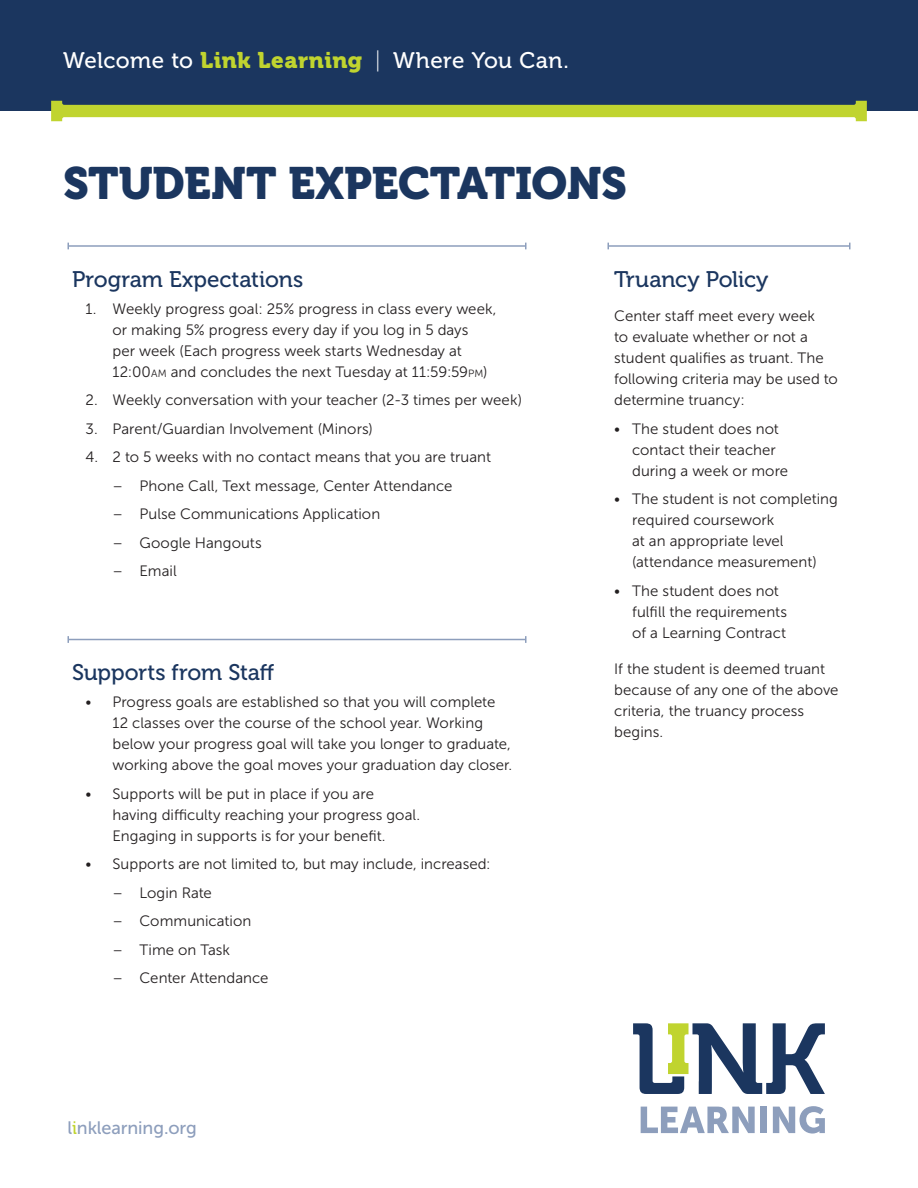
<style>
.page{position:relative;width:918px;height:1188px;background:#fff}
.page>*{position:absolute;margin:0;border:0;box-sizing:border-box;transform-origin:0 0}
.t1{font:45px "Museo 900";letter-spacing:-.01em;color:#1b365f}
.Subheads{font:22.5px "Museo 500";letter-spacing:-.005em;color:#1b365f}
.t2{font:22.5px "Museo 500";letter-spacing:.015em;color:#fff}
.t3{font:18px "Museo Sans 500";letter-spacing:-.005em;color:#8d9ebc}
.Body_bullets{font:15px/21px "Museo Sans 300";letter-spacing:.005em;color:#231f20}
.Body{font:15px/21px "Museo Sans 300";letter-spacing:.005em;color:#231f20}
.s1{font-family:"Museo 900";color:#c0d42f}
.s2{font-family:"Museo 100"}
.s3{font-size:10.5px}
.s4{font-family:"Museo 500";color:#c0d42f}
</style>
<div class="page">
<div style="left:0;top:0;width:918px;height:111px;background:#1b365f"></div>
<svg style="left:633px;top:1023px;width:192px;height:71px"></svg>
<svg style="left:641px;top:1107px;width:114px;height:26px"></svg>
<div style="left:761px;top:1107px;width:6px;height:26px;background:#8d9ebc"></div>
<svg style="left:773px;top:1106px;width:52px;height:28px"></svg>
<svg style="left:51px;top:101px;width:816px;height:20px"></svg>
<hr style="left:68px;top:245px;width:458px;height:2px;background:#8d9ebc">
<hr style="left:68px;top:639px;width:458px;height:1px;background:#8d9ebc">
<hr style="left:608px;top:245px;width:242px;height:2px;background:#8d9ebc">
<p class="t2" style="left:63px;top:47px;width:507px">Welcome to <span class="s1">Link Learning</span> <span class="s2">|</span> Where You Can.</p>
<p class="t1" style="left:63px;top:157px;width:565px">STUDENT EXPECTATIONS</p>
<p class="Subheads" style="left:72px;top:267px;width:233px">Program Expectations</p>
<p class="Body_bullets" style="left:112px;top:298px;width:386px;text-indent:-27px">1. Weekly progress goal: 25% progress in class every week, or making 5% progress every day if you log in 5 days<br>per week (Each progress week starts Wednesday at 12:00<span class="s3">AM</span> and concludes the next Tuesday at 11:59:59<span class="s3">PM</span>)</p>
<p class="Body_bullets" style="left:86px;top:390px;width:438px">2. Weekly conversation with your teacher (2-3 times per week)</p>
<p class="Body_bullets" style="left:86px;top:418px;width:289px">3. Parent/Guardian Involvement (Minors)</p>
<p class="Body_bullets" style="left:86px;top:447px;width:407px">4. 2 to 5 weeks with no contact means that you are truant</p>
<p class="Body_bullets" style="left:112px;top:475px;width:341px">– Phone Call, Text message, Center Attendance</p>
<p class="Body_bullets" style="left:112px;top:504px;width:269px">– Pulse Communications Application</p>
<p class="Body_bullets" style="left:112px;top:532px;width:151px">– Google Hangouts</p>
<p class="Body_bullets" style="left:112px;top:561px;width:66px">– Email</p>
<p class="Subheads" style="left:72px;top:660px;width:204px">Supports from Staff</p>
<p class="Body_bullets" style="left:112px;top:692px;width:401px;text-indent:-27px">• Progress goals are established so that you will complete 12 classes over the course of the school year. Working below your progress goal will take you longer to graduate, working above the goal moves your graduation day closer.</p>
<p class="Body_bullets" style="left:112px;top:783px;width:309px;text-indent:-27px">• Supports will be put in place if you are having difficulty reaching your progress goal.<br>Engaging in supports is for your benefit.</p>
<p class="Body_bullets" style="left:86px;top:854px;width:407px">• Supports are not limited to, but may include, increased:</p>
<p class="Body_bullets" style="left:112px;top:882px;width:101px">– Login Rate</p>
<p class="Body_bullets" style="left:112px;top:911px;width:140px">– Communication</p>
<p class="Body_bullets" style="left:112px;top:939px;width:119px">– Time on Task</p>
<p class="Body_bullets" style="left:112px;top:968px;width:158px">– Center Attendance</p>
<p class="t3" style="left:68px;top:1117px;width:131px">l<span class="s4">i</span>nklearning.org</p>
<p class="Subheads" style="left:614px;top:267px;width:156px">Truancy Policy</p>
<p class="Body" style="left:614px;top:306px;width:225px">Center staff meet every week<br>to evaluate whether or not a student qualifies as truant. The following criteria may be used to determine truancy:</p>
<p class="Body_bullets" style="left:632px;top:418px;width:157px;text-indent:-18px">• The student does not contact their teacher during a week or more</p>
<p class="Body_bullets" style="left:632px;top:489px;width:207px;text-indent:-18px">• The student is not completing required coursework<br>at an appropriate level (attendance measurement)</p>
<p class="Body_bullets" style="left:632px;top:580px;width:156px;text-indent:-18px">• The student does not fulfill the requirements of a Learning Contract</p>
<p class="Body" style="left:614px;top:658px;width:226px">If the student is deemed truant because of any one of the above criteria, the truancy process begins.</p>
</div>
